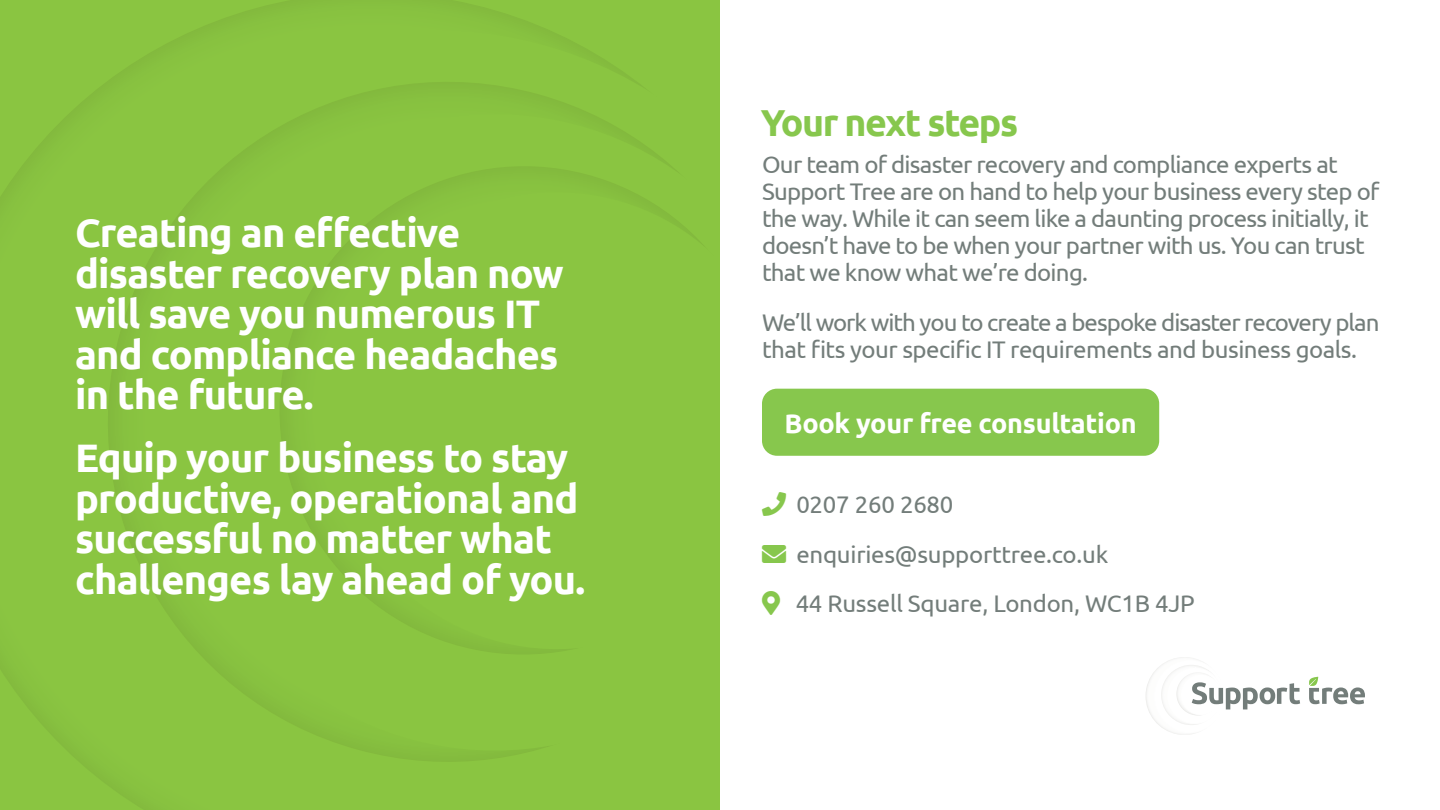
<style>
.page{position:relative;width:1440px;height:810px;background:#fff}
.page>*{position:absolute;margin:0;border:0;box-sizing:border-box;transform-origin:0 0}
.t1{font:700 39.75px/40.5px "Ubuntu";letter-spacing:-.02em;color:#fff}
.t2{font:700 37.5px "Ubuntu";letter-spacing:-.04em;color:#87c74d}
.t3{font:700 27px "Ubuntu";letter-spacing:-.01em;color:#fff}
.t4{font:24px/27px "Ubuntu";letter-spacing:-.03em;color:#737d7a}
.t5{font:24px "Ubuntu";letter-spacing:-.01em;color:#737d7a}
.s1{color:#87c74d}
</style>
<div class="page">
<div style="left:0;top:0;width:720px;height:810px;background:#8ac541"></div>
<div style="left:13px;top:22px;width:707px;height:788px;background:#8ac541"></div>
<div style="left:70px;top:44px;width:650px;height:755px;background:#8ac541"></div>
<div style="left:168px;top:105px;width:552px;height:654px;background:#8ac541"></div>
<div style="left:248px;top:135px;width:472px;height:551px;background:#8ac541"></div>
<div style="left:312px;top:177px;width:408px;height:488px;background:#8ac541"></div>
<div style="left:762px;top:389px;width:397px;height:67px;background:#87c74d;border-radius:15px"></div>
<img style="left:1153px;top:660px;width:55px;height:73px">
<img style="left:1161px;top:665px;width:48px;height:60px">
<img style="left:1167px;top:668px;width:42px;height:56px">
<img style="left:1176px;top:672px;width:33px;height:44px">
<img style="left:1181px;top:675px;width:28px;height:40px">
<svg style="left:1192px;top:677px;width:173px;height:32px"></svg>
<h1 class="t1" style="left:75px;top:212px;width:490px">Creating an effective disaster recovery plan now will save you numerous IT and compliance headaches in the future.</h1>
<h1 class="t1" style="left:75px;top:437px;width:512px">Equip your business to stay productive, operational and successful no matter what challenges lay ahead of you.</h1>
<h2 class="t2" style="left:761px;top:100px;width:259px">Your next steps</h2>
<p class="t4" style="left:762px;top:151px;width:619px">Our team of disaster recovery and compliance experts at Support Tree are on hand to help your business every step of the way. While it can seem like a daunting process initially, it doesn’t have to be when your partner with us. You can trust that we know what we’re doing.</p>
<p class="t4" style="left:762px;top:308px;width:619px">We’ll work with you to create a bespoke disaster recovery plan that fits your specific IT requirements and business goals.</p>
<p class="t3" style="left:784px;top:407px;width:354px">Book your free consultation</p>
<p class="t5" style="left:762px;top:490px;width:193px"><span class="s1">□■</span> 0207 260 2680</p>
<p class="t5" style="left:762px;top:540px;width:348px"><span class="s1">■❖●□</span> enquiries@supporttree.co.uk</p>
<p class="t5" style="left:762px;top:589px;width:434px"><span class="s1">●▼</span> 44 Russell Square, London, WC1B 4JP</p>
</div>
